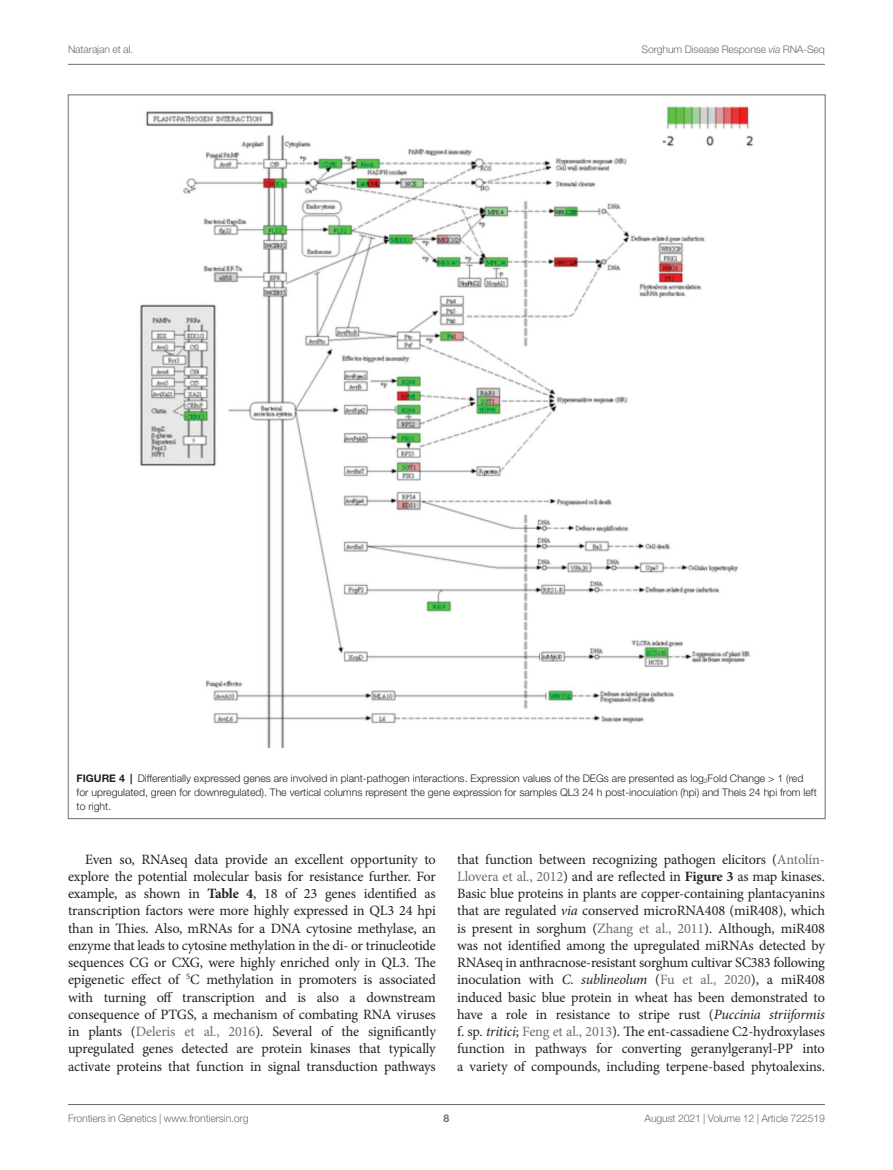
<style>
.page{position:relative;width:893px;height:1170px;background:#fff}
.page>*{position:absolute;margin:0;border:0;box-sizing:border-box;transform-origin:0 0}
.TEXT{font:14.25px/17.2px "Minion Pro";letter-spacing:-.01em;color:#231f20;text-align:justify}
.FIG_LEG{font:300 10.5px/14.2px "Helvetica Neue LT Std";color:#231f20}
.t1{font:300 10.5px "Helvetica Neue LT Std";letter-spacing:-.015em;color:#6c6d70}
.t2{font:700 10.5px "Helvetica Neue LT Std";color:#6c6d70}
.s1{font-style:italic}
.s2{font-weight:700}
.s3{color:#6c6d70}
</style>
<div class="page">
<hr style="left:68px;top:64px;width:757px;height:1px;background:#6c6d70">
<hr style="left:68px;top:1104px;width:757px;height:1px;background:#6c6d70">
<img style="left:140px;top:104px;width:614px;height:645px">
<p class="t1" style="left:68px;top:42px;width:67px">Natarajan et al.</p>
<p class="t1" style="left:642px;top:42px;width:185px">Sorghum Disease Response <span class="s1">via</span> RNA-Seq</p>
<p class="FIG_LEG" style="left:77px;top:770px;width:742px"><span class="s2">FIGURE 4 |</span> Differentially expressed genes are involved in plant-pathogen interactions. Expression values of the DEGs are presented as log<sub>2</sub>Fold Change &gt; 1 (red for upregulated, green for downregulated). The vertical columns represent the gene expression for samples QL3 24 h post-inoculation (hpi) and Theis 24 hpi from left to right.</p>
<p class="TEXT" style="left:68px;top:850px;width:369px;text-indent:17px">Even so, RNAseq data provide an excellent opportunity to explore the potential molecular basis for resistance further. For example, as shown in <span class="s2">Table 4</span>, 18 of 23 genes identified as transcription factors were more highly expressed in QL3 24 hpi than in Thies. Also, mRNAs for a DNA cytosine methylase, an enzyme that leads to cytosine methylation in the di- or trinucleotide sequences CG or CXG, were highly enriched only in QL3. The epigenetic effect of <sup>5</sup>C methylation in promoters is associated with turning off transcription and is also a downstream consequence of PTGS, a mechanism of combating RNA viruses in plants (<span class="s3">Deleris et al., 2016</span>). Several of the significantly upregulated genes detected are protein kinases that typically activate proteins that function in signal transduction pathways</p>
<p class="TEXT" style="left:457px;top:850px;width:369px">that function between recognizing pathogen elicitors (<span class="s3">Antolín-Llovera et al., 2012</span>) and are reflected in <span class="s2">Figure 3</span> as map kinases.<br>Basic blue proteins in plants are copper-containing plantacyanins that are regulated <span class="s1">via</span> conserved microRNA408 (miR408), which is present in sorghum (<span class="s3">Zhang et al., 2011</span>). Although, miR408 was not identified among the upregulated miRNAs detected by RNAseq in anthracnose-resistant sorghum cultivar SC383 following inoculation with <span class="s1">C. sublineolum</span> (<span class="s3">Fu et al., 2020</span>), a miR408 induced basic blue protein in wheat has been demonstrated to have a role in resistance to stripe rust (<span class="s1">Puccinia striiformis </span>f. sp. <span class="s1">tritici</span>; <span class="s3">Feng et al., 2013</span>). The ent-cassadiene C2-hydroxylases function in pathways for converting geranylgeranyl-PP into a variety of compounds, including terpene-based phytoalexins.</p>
<p class="t1" style="left:68px;top:1111px;width:182px">Frontiers in Genetics | www.frontiersin.org</p>
<p class="t2" style="left:444px;top:1111px;width:7px">8</p>
<p class="t1" style="left:645px;top:1111px;width:182px">August 2021 | Volume 12 | Article 722519</p>
</div>
